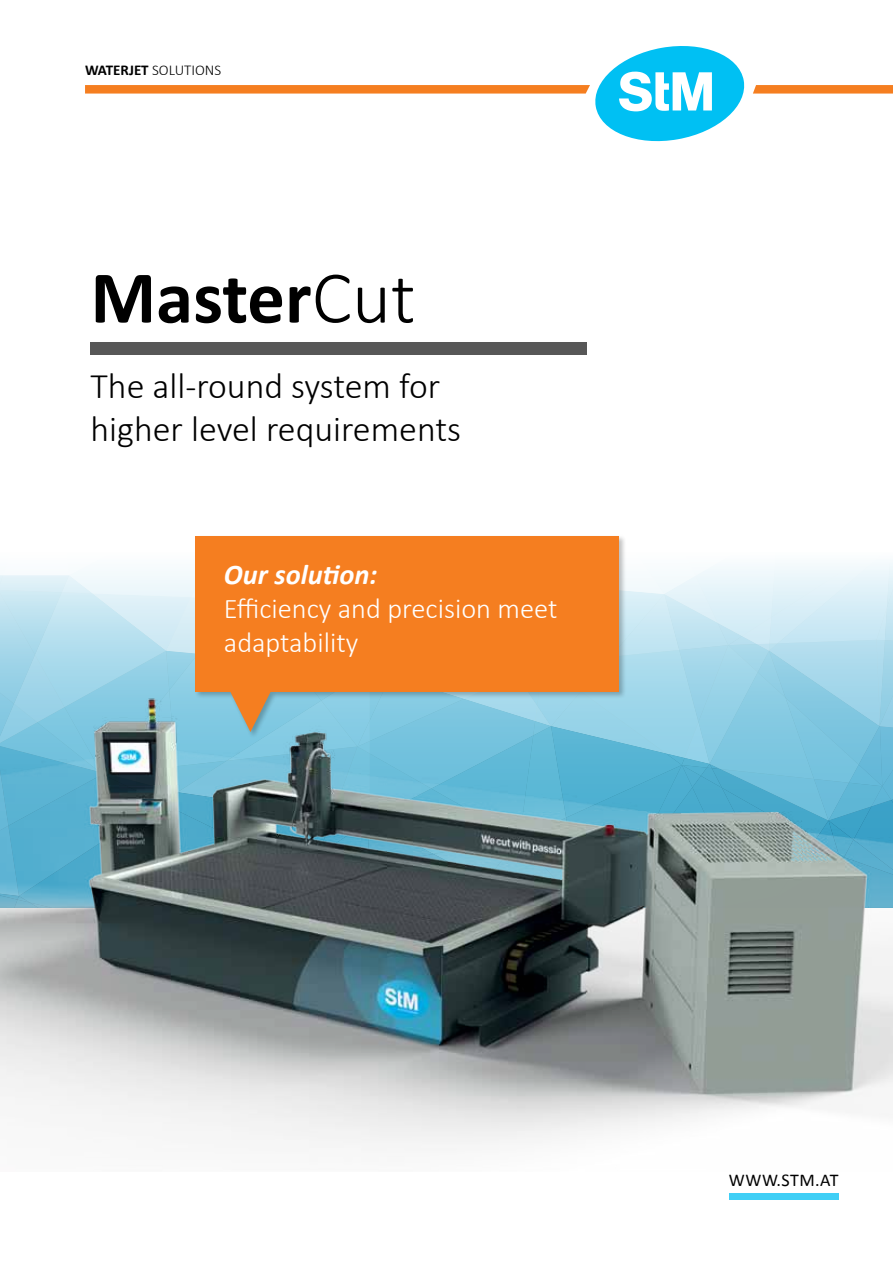
<style>
.page{position:relative;width:893px;height:1263px;background:#fff}
.page>*{position:absolute;margin:0;border:0;box-sizing:border-box;transform-origin:0 0}
.t1{font:700 75px "Calibri";color:#000}
.t2{font:300 36px/43.2px "Calibri";color:#000}
.t3{font:300 28.5px/34.2px "Calibri";color:#fff}
.t4{font:italic 700 28.5px "Calibri";color:#fff}
.t5{font:18px "Calibri";letter-spacing:.035em;color:#000}
.t6{font:300 15px "Calibri";color:#000}
.s1{font-weight:700}
.s2{font-weight:300}
</style>
<div class="page">
<svg style="left:85px;top:46px;width:808px;height:96px"></svg>
<div style="left:196px;top:536px;width:423px;height:155px;background:#f57e20"></div>
<svg style="left:0;top:553px;width:893px;height:113px"></svg>
<div style="left:91px;top:342px;width:496px;height:13px;background:#575757"></div>
<img style="left:0;top:666px;width:893px;height:478px">
<div style="left:730px;top:1194px;width:109px;height:6px;background:#40cff6"></div>
<p class="t6" style="left:85px;top:61px;width:138px"><span class="s1">WATERJET</span> SOLUTIONS</p>
<h1 class="t1" style="left:91px;top:250px;width:326px">Master<span class="s2">Cut</span></h1>
<p class="t2" style="left:91px;top:364px;width:372px">The all-round system for higher level requirements</p>
<p class="t4" style="left:224px;top:556px;width:155px">Our solution:</p>
<p class="t3" style="left:224px;top:591px;width:335px">Efficiency and precision meet adaptability</p>
<p class="t5" style="left:729px;top:1169px;width:111px">WWW.STM.AT</p>
</div>
